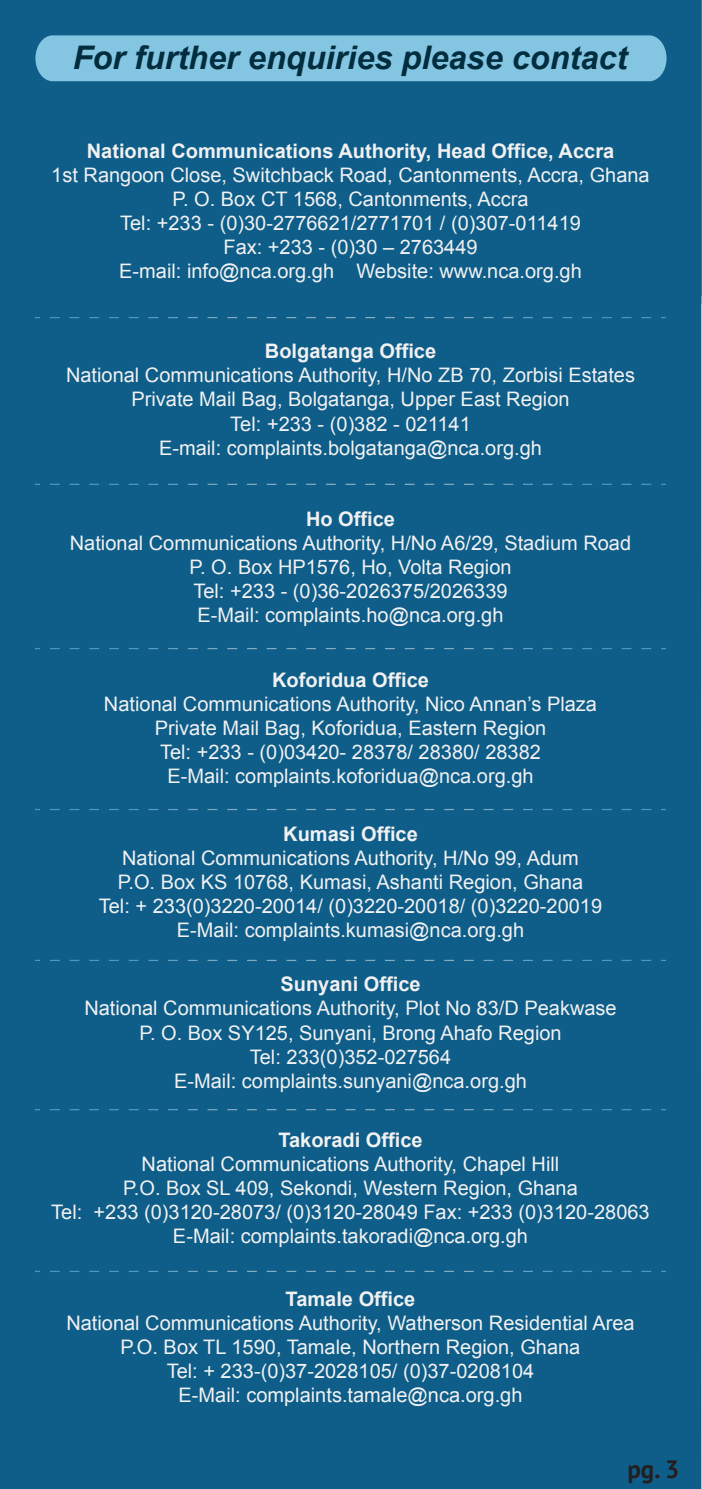
<style>
.page{position:relative;width:702px;height:1489px;background:#fff}
.page>*{position:absolute;margin:0;border:0;box-sizing:border-box;transform-origin:0 0}
.t1{font:italic 700 32.5px "Arial";color:#012d3e}
.t2{font:700 25px "PT Sans";color:#231f20}
.t3{font:20px/24px "Arial";color:#f1f1f2;text-align:center}
.t4{font:700 20px "Arial";color:#f1f1f2}
</style>
<div class="page">
<div style="left:0;top:0;width:702px;height:1488px;background:#0e5e89"></div>
<svg style="left:701px;top:304px;width:1px;height:1184px"></svg>
<svg style="left:701px;top:0;width:1px;height:304px"></svg>
<div style="left:35px;top:35px;width:631px;height:46px;background:#84c5e2"></div>
<svg style="left:50px;top:483px;width:616px;height:2px"></svg>
<svg style="left:50px;top:648px;width:616px;height:1px"></svg>
<svg style="left:50px;top:809px;width:616px;height:1px"></svg>
<svg style="left:50px;top:959px;width:616px;height:2px"></svg>
<svg style="left:50px;top:1109px;width:616px;height:1px"></svg>
<svg style="left:50px;top:1270px;width:616px;height:1px"></svg>
<svg style="left:50px;top:317px;width:616px;height:1px"></svg>
<h1 class="t1" style="left:73px;top:35px;width:556px">For further enquiries please contact</h1>
<p class="t4" style="left:87px;top:137px;width:529px">National Communications Authority, Head Office, Accra</p>
<p class="t3" style="left:51px;top:163px;width:600px">1st Rangoon Close, Switchback Road, Cantonments, Accra, Ghana P. O. Box CT 1568, Cantonments, Accra<br>Tel: +233 - (0)30-2776621/2771701 / (0)307-011419<br>Fax: +233 - (0)30 – 2763449<br>E-mail: info@nca.org.gh Website: www.nca.org.gh</p>
<p class="t4" style="left:265px;top:337px;width:173px">Bolgatanga Office</p>
<p class="t3" style="left:66px;top:363px;width:570px">National Communications Authority, H/No ZB 70, Zorbisi Estates Private Mail Bag, Bolgatanga, Upper East Region<br>Tel: +233 - (0)382 - 021141<br>E-mail: complaints.bolgatanga@nca.org.gh</p>
<p class="t4" style="left:306px;top:505px;width:90px">Ho Office</p>
<p class="t3" style="left:70px;top:531px;width:563px">National Communications Authority, H/No A6/29, Stadium Road P. O. Box HP1576, Ho, Volta Region<br>Tel: +233 - (0)36-2026375/2026339<br>E-Mail: complaints.ho@nca.org.gh</p>
<p class="t4" style="left:272px;top:665px;width:158px">Koforidua Office</p>
<p class="t3" style="left:104px;top:691px;width:494px">National Communications Authority, Nico Annan’s Plaza Private Mail Bag, Koforidua, Eastern Region<br>Tel: +233 - (0)03420- 28378/ 28380/ 28382<br>E-Mail: complaints.koforidua@nca.org.gh</p>
<p class="t4" style="left:283px;top:819px;width:136px">Kumasi Office</p>
<p class="t3" style="left:99px;top:845px;width:505px">National Communications Authority, H/No 99, Adum<br>P.O. Box KS 10768, Kumasi, Ashanti Region, Ghana<br>Tel: + 233(0)3220-20014/ (0)3220-20018/ (0)3220-20019<br>E-Mail: complaints.kumasi@nca.org.gh</p>
<p class="t4" style="left:280px;top:970px;width:142px">Sunyani Office</p>
<p class="t3" style="left:84px;top:996px;width:534px">National Communications Authority, Plot No 83/D Peakwase P. O. Box SY125, Sunyani, Brong Ahafo Region<br>Tel: 233(0)352-027564<br>E-Mail: complaints.sunyani@nca.org.gh</p>
<p class="t4" style="left:278px;top:1126px;width:146px">Takoradi Office</p>
<p class="t3" style="left:51px;top:1152px;width:600px">National Communications Authority, Chapel Hill<br>P.O. Box SL 409, Sekondi, Western Region, Ghana<br>Tel: +233 (0)3120-28073/ (0)3120-28049 Fax: +233 (0)3120-28063<br>E-Mail: complaints.takoradi@nca.org.gh</p>
<p class="t4" style="left:285px;top:1284px;width:131px">Tamale Office</p>
<p class="t3" style="left:66px;top:1310px;width:570px">National Communications Authority, Watherson Residential Area P.O. Box TL 1590, Tamale, Northern Region, Ghana<br>Tel: + 233-(0)37-2028105/ (0)37-0208104<br>E-Mail: complaints.tamale@nca.org.gh</p>
<p class="t2" style="left:627px;top:1452px;width:53px">pg. 3</p>
</div>
